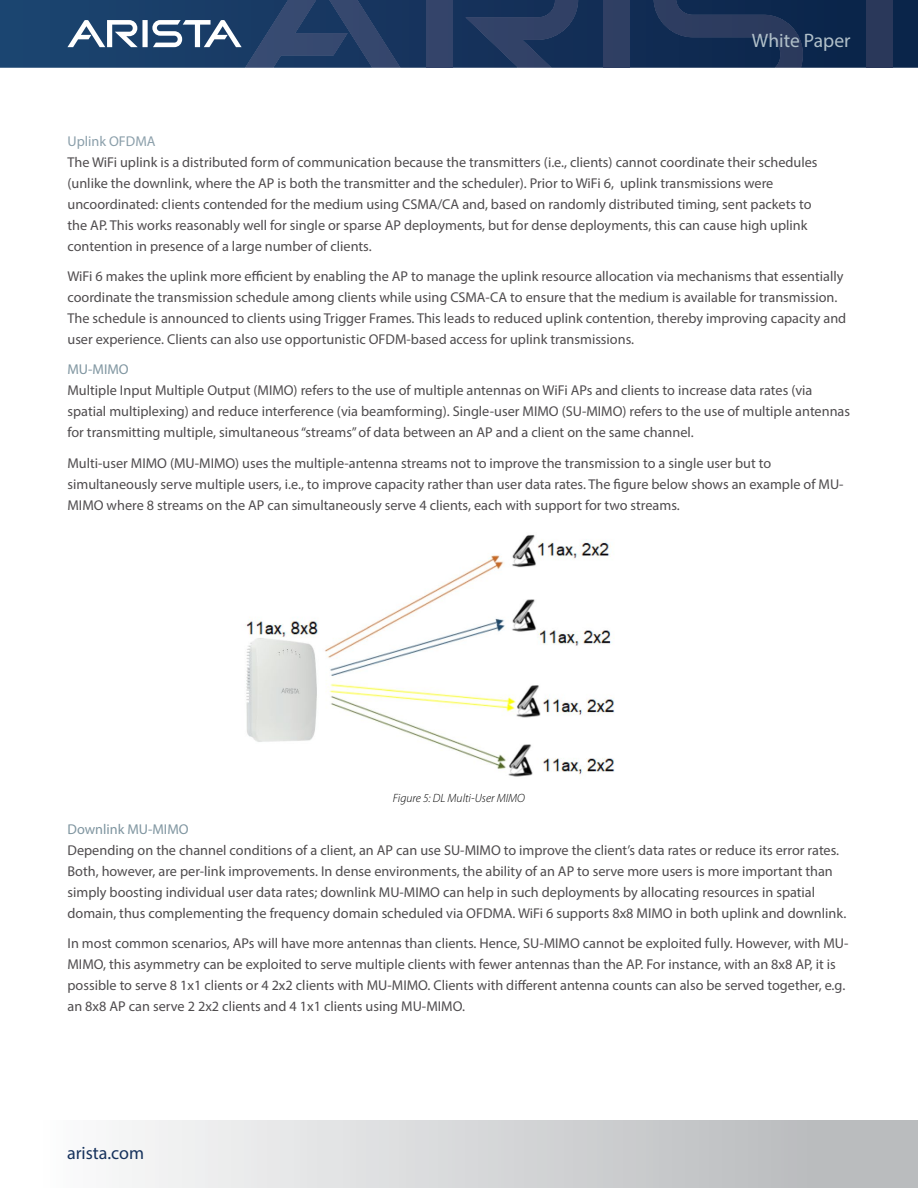
<style>
.page{position:relative;width:918px;height:1188px;background:#fff}
.page>*{position:absolute;margin:0;border:0;box-sizing:border-box;transform-origin:0 0}
.t1{font:19.5px "Myriad Pro";color:#b1c0c9}
.t2{font:18px "Myriad Pro";color:#16325c}
.t3{font:14.25px/21px "Myriad Pro";color:#4f4c4e}
.t4{font:14.25px "Myriad Pro";color:#7f95a0}
.t5{font:14.25px "Myriad Pro";color:#8b9faa}
.t6{font:italic 300 12px "Myriad Pro";color:#000}
</style>
<div class="page">
<svg style="left:0;top:0;width:918px;height:68px;background:#13325a"></svg>
<div style="left:426px;top:0;width:26px;height:68px;background:#34446a"></div>
<svg style="left:465px;top:0;width:113px;height:68px;background:#22385f"></svg>
<svg style="left:67px;top:0;width:333px;height:68px;background:#334f75"></svg>
<div style="left:604px;top:0;width:26px;height:68px;background:#2f3f63"></div>
<svg style="left:654px;top:0;width:149px;height:68px;background:#1a3156"></svg>
<div style="left:867px;top:0;width:26px;height:68px;background:#2a385a"></div>
<div style="left:0;top:1120px;width:918px;height:68px;background:linear-gradient(to right,#fff,#b3b5b7)"></div>
<img style="left:246px;top:535px;width:369px;height:242px">
<h1 class="t1" style="left:752px;top:29px;width:100px">White Paper</h1>
<p class="t5" style="left:68px;top:132px;width:89px">Uplink OFDMA</p>
<p class="t3" style="left:68px;top:151px;width:752px">The WiFi uplink is a distributed form of communication because the transmitters (i.e., clients) cannot coordinate their schedules (unlike the downlink, where the AP is both the transmitter and the scheduler). Prior to WiFi 6, uplink transmissions were uncoordinated: clients contended for the medium using CSMA/CA and, based on randomly distributed timing, sent packets to the AP. This works reasonably well for single or sparse AP deployments, but for dense deployments, this can cause high uplink contention in presence of a large number of clients.</p>
<p class="t3" style="left:68px;top:265px;width:780px">WiFi 6 makes the uplink more efficient by enabling the AP to manage the uplink resource allocation via mechanisms that essentially coordinate the transmission schedule among clients while using CSMA-CA to ensure that the medium is available for transmission.<br>The schedule is announced to clients using Trigger Frames. This leads to reduced uplink contention, thereby improving capacity and user experience. Clients can also use opportunistic OFDM-based access for uplink transmissions.</p>
<p class="t4" style="left:68px;top:361px;width:63px">MU-MIMO</p>
<p class="t3" style="left:68px;top:380px;width:784px">Multiple Input Multiple Output (MIMO) refers to the use of multiple antennas on WiFi APs and clients to increase data rates (via spatial multiplexing) and reduce interference (via beamforming). Single-user MIMO (SU-MIMO) refers to the use of multiple antennas for transmitting multiple, simultaneous “streams” of data between an AP and a client on the same channel.</p>
<p class="t3" style="left:68px;top:452px;width:778px">Multi-user MIMO (MU-MIMO) uses the multiple-antenna streams not to improve the transmission to a single user but to simultaneously serve multiple users, i.e., to improve capacity rather than user data rates. The figure below shows an example of MU-<br>MIMO where 8 streams on the AP can simultaneously serve 4 clients, each with support for two streams.</p>
<p class="t6" style="left:393px;top:791px;width:134px">Figure 5: DL Multi-User MIMO</p>
<p class="t4" style="left:68px;top:820px;width:123px">Downlink MU-MIMO</p>
<p class="t3" style="left:68px;top:839px;width:780px">Depending on the channel conditions of a client, an AP can use SU-MIMO to improve the client’s data rates or reduce its error rates.<br>Both, however, are per-link improvements. In dense environments, the ability of an AP to serve more users is more important than simply boosting individual user data rates; downlink MU-MIMO can help in such deployments by allocating resources in spatial domain, thus complementing the frequency domain scheduled via OFDMA. WiFi 6 supports 8x8 MIMO in both uplink and downlink.</p>
<p class="t3" style="left:68px;top:933px;width:783px">In most common scenarios, APs will have more antennas than clients. Hence, SU-MIMO cannot be exploited fully. However, with MU-MIMO, this asymmetry can be exploited to serve multiple clients with fewer antennas than the AP. For instance, with an 8x8 AP, it is possible to serve 8 1x1 clients or 4 2x2 clients with MU-MIMO. Clients with different antenna counts can also be served together, e.g. an 8x8 AP can serve 2 2x2 clients and 4 1x1 clients using MU-MIMO.</p>
<p class="t2" style="left:67px;top:1142px;width:79px">arista.com</p>
</div>
